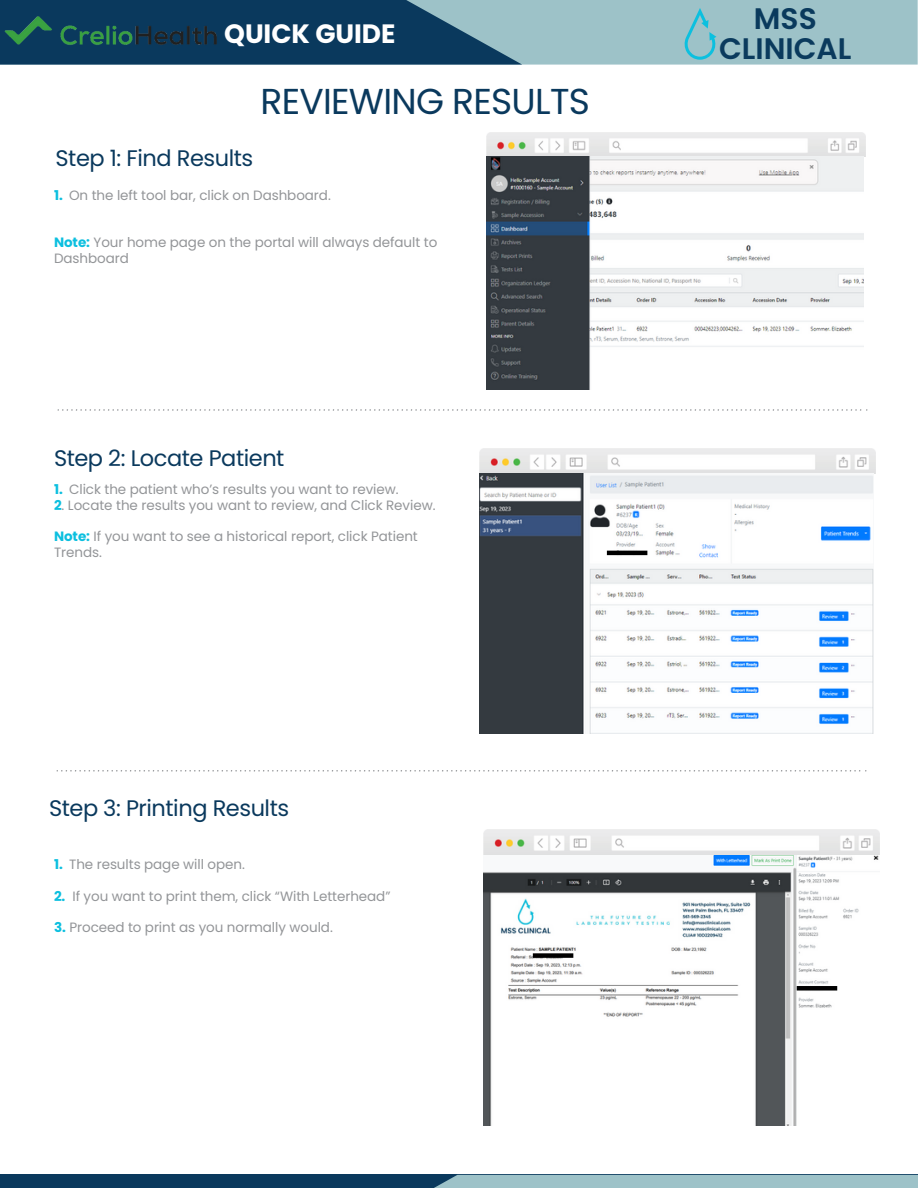
<style>
.page{position:relative;width:918px;height:1188px;background:#fff}
.page>*{position:absolute;margin:0;border:0;box-sizing:border-box;transform-origin:0 0}
.t1{font:36px "Poppins";letter-spacing:-.02em;color:#0a395d}
.t2{font:600 29.7px/30px "Poppins";color:#0a3a5d;text-align:center}
.t3{font:700 26.55px "Poppins";letter-spacing:-.005em;color:#fff}
.t4{font:22.5px "Poppins";letter-spacing:-.02em;color:#0a395d}
.t5{font:13.5px/15.8px "Poppins";letter-spacing:-.005em;color:#939598}
.s1{font-weight:700;color:#0cbfdf}
</style>
<div class="page">
<div style="left:522px;top:0;width:396px;height:65px;background:#9dc2c8"></div>
<svg style="left:0;top:0;width:522px;height:65px;background:#224f6e"></svg>
<div style="left:0;top:1175px;width:918px;height:13px;background:#0a395d"></div>
<div style="left:434px;top:1175px;width:484px;height:13px;background:#9dc2c8"></div>
<img style="left:479px;top:449px;width:396px;height:284px">
<svg style="left:57px;top:770px;width:810px;height:2px"></svg>
<img style="left:0;top:11px;width:224px;height:45px">
<svg style="left:684px;top:8px;width:32px;height:52px;background:#7ec1cc"></svg>
<hr style="left:492px;top:553px;width:41px;height:4px;background:#343a40">
<hr style="left:492px;top:537px;width:41px;height:4px;background:#343a40">
<img style="left:484px;top:829px;width:396px;height:296px">
<svg style="left:58px;top:409px;width:810px;height:2px"></svg>
<img style="left:486px;top:133px;width:379px;height:256px">
<svg style="left:492px;top:958px;width:41px;height:4px"></svg>
<div style="left:492px;top:937px;width:41px;height:5px;background:#fff"></div>
<div style="left:533px;top:953px;width:40px;height:5px;background:#000"></div>
<div style="left:797px;top:986px;width:40px;height:5px;background:#000"></div>
<hr style="left:607px;top:551px;width:40px;height:4px;background:#000">
<p class="t3" style="left:224px;top:15px;width:173px">QUICK GUIDE</p>
<p class="t1" style="left:261px;top:76px;width:331px">REVIEWING RESULTS</p>
<p class="t4" style="left:56px;top:142px;width:199px">Step 1: Find Results</p>
<p class="t5" style="left:54px;top:187px;width:278px"><span class="s1">1.</span> On the left tool bar, click on Dashboard.</p>
<p class="t5" style="left:54px;top:234px;width:385px"><span class="s1">Note:</span> Your home page on the portal will always default to<br>Dashboard</p>
<p class="t4" style="left:54px;top:442px;width:232px">Step 2: Locate Patient</p>
<p class="t5" style="left:54px;top:481px;width:346px"><span class="s1">1.</span> Click the patient who’s results you want to review.</p>
<p class="t5" style="left:54px;top:497px;width:383px"><span class="s1">2</span>. Locate the results you want to review, and Click Review.</p>
<p class="t5" style="left:54px;top:529px;width:365px"><span class="s1">Note:</span> If you want to see a historical report, click Patient<br>Trends.</p>
<p class="t4" style="left:49px;top:793px;width:242px">Step 3: Printing Results</p>
<p class="t5" style="left:54px;top:856px;width:192px"><span class="s1">1.</span> The results page will open.</p>
<p class="t5" style="left:54px;top:888px;width:338px"><span class="s1">2.</span> If you want to print them, click “With Letterhead”</p>
<p class="t5" style="left:54px;top:919px;width:280px"><span class="s1">3.</span> Proceed to print as you normally would.</p>
<p class="t2" style="left:719px;top:3px;width:134px">MSS<br>CLINICAL</p>
</div>
